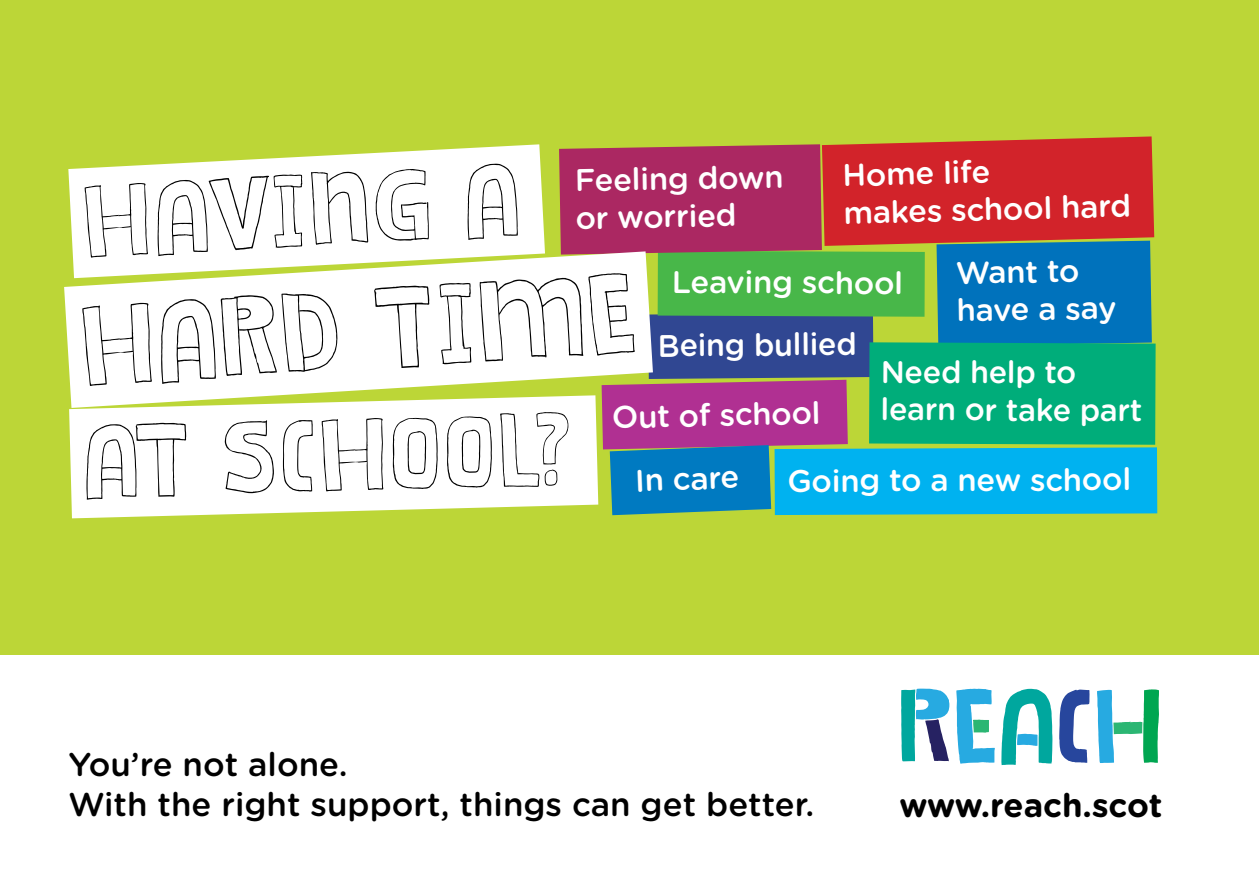
<style>
.page{position:relative;width:1259px;height:893px;background:#fff}
.page>*{position:absolute;margin:0;border:0;box-sizing:border-box;transform-origin:0 0}
.t1{font:100.5px "Aeronic";color:#000}
.t2{font:90.6px "Aeronic";color:#000}
.t3{font:500 33px/39.6px "Gotham Rounded";color:#000}
.t4{font:700 33px "Gotham Rounded";color:#000}
.t5{font:500 31.2px/37.5px "Gotham Rounded";letter-spacing:-.015em;color:#fff}
</style>
<div class="page">
<div style="left:0;top:0;width:1259px;height:655px;background:#bcd637"></div>
<svg style="left:901px;top:688px;width:48px;height:73px"></svg>
<svg style="left:956px;top:688px;width:39px;height:76px"></svg>
<svg style="left:1001px;top:689px;width:51px;height:76px"></svg>
<svg style="left:1059px;top:690px;width:30px;height:73px"></svg>
<svg style="left:1097px;top:689px;width:62px;height:74px"></svg>
<svg style="left:559px;top:136px;width:598px;height:379px;background:#5c727c"></svg>
<svg style="left:68px;top:144px;width:477px;height:107px;background:#f6f9e5"></svg>
<svg style="left:64px;top:251px;width:589px;height:157px;background:#f7f7ea"></svg>
<svg style="left:69px;top:395px;width:529px;height:123px;background:#f8fbec"></svg>
<p class="t5" style="left:841px;top:156px;width:289px;rotate:-2deg">Home life<br>makes school hard</p>
<h2 class="t2" style="left:78px;top:154px;width:441px;rotate:-3deg">HAVING A</h2>
<h1 class="t1" style="left:74px;top:273px;width:560px;rotate:-4deg">HARD TIME</h1>
<h2 class="t2" style="left:79px;top:395px;width:494px;rotate:-2deg">AT SCHOOL?</h2>
<p class="t5" style="left:574px;top:160px;width:210px;rotate:-1deg">Feeling down or worried</p>
<p class="t5" style="left:672px;top:262px;width:233px">Leaving school</p>
<p class="t5" style="left:955px;top:253px;width:161px;rotate:-1deg">Want to have a say</p>
<p class="t5" style="left:880px;top:352px;width:264px">Need help to learn or take part</p>
<p class="t5" style="left:657px;top:326px;width:201px;rotate:-1deg">Being bullied</p>
<p class="t5" style="left:611px;top:397px;width:210px;rotate:-1deg">Out of school</p>
<p class="t5" style="left:634px;top:460px;width:106px;rotate:-2deg">In care</p>
<p class="t5" style="left:787px;top:460px;width:345px">Going to a new school</p>
<p class="t3" style="left:68px;top:743px;width:747px">You’re not alone.<br>With the right support, things can get better.</p>
<p class="t4" style="left:899px;top:781px;width:264px">www.reach.scot</p>
</div>
